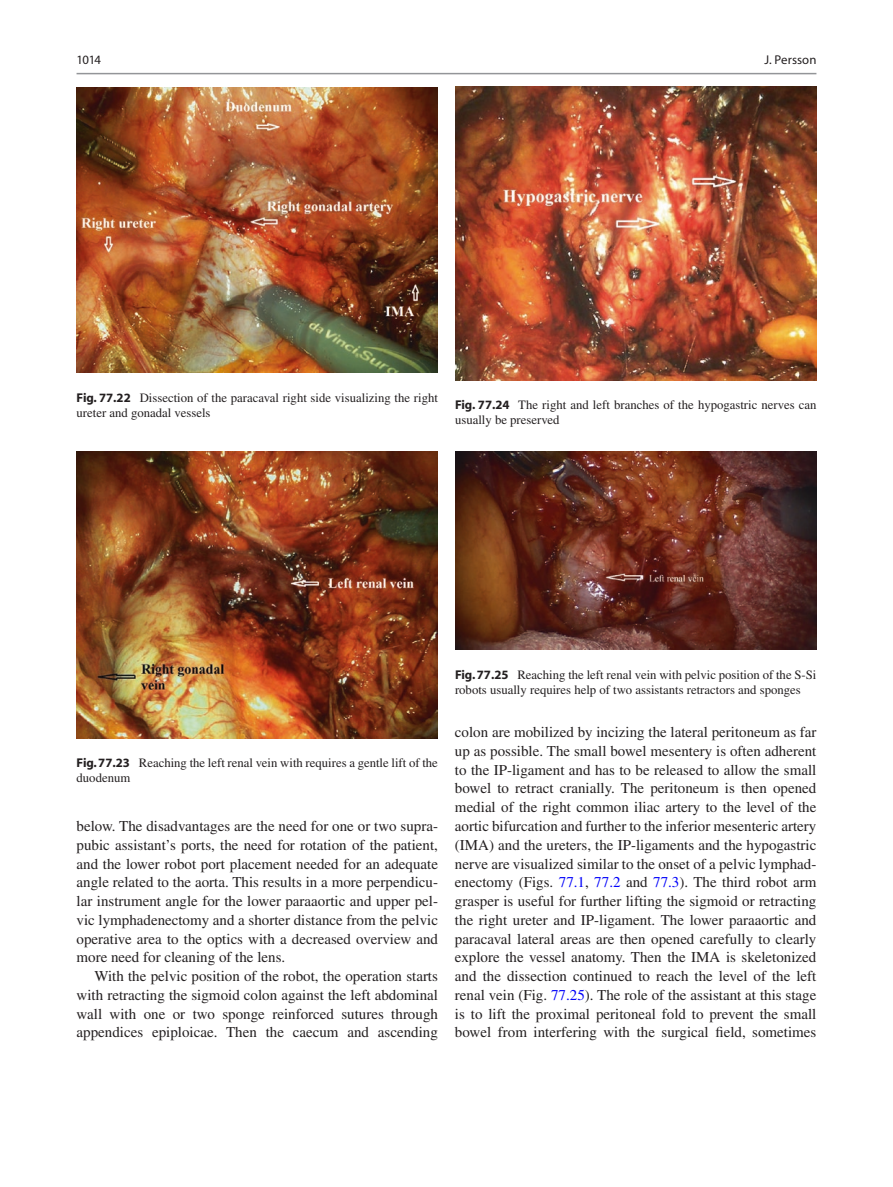
<style>
.page{position:relative;width:893px;height:1187px;background:#fff}
.page>*{position:absolute;margin:0;border:0;box-sizing:border-box;transform-origin:0 0}
.t1{font:15px/18.8px "Nkfcjd Times";color:#231f20;text-align:justify}
.t2{font:12.75px/15px "Nkfcjd Times";color:#231f20}
.t3{font:12.75px "Tlsxht Myriad";letter-spacing:.01em;color:#231f20}
.t4{font:12.75px "Qgwckv Myriad";color:#231f20}
.s1{font-family:"Hsykhm Myriad";font-weight:700}
.s2{color:#0000fa}
</style>
<div class="page">
<img style="left:77px;top:451px;width:361px;height:287px">
<img style="left:455px;top:87px;width:361px;height:293px">
<img style="left:455px;top:451px;width:361px;height:199px">
<img style="left:77px;top:88px;width:361px;height:285px">
<hr style="left:77px;top:73px;width:739px;height:1px;background:#939598">
<p class="t4" style="left:77px;top:54px;width:26px">1014</p>
<p class="t3" style="left:764px;top:54px;width:53px">J. Persson</p>
<p class="t2" style="left:77px;top:390px;width:363px"><span class="s1">Fig. 77.22</span> Dissection of the paracaval right side visualizing the right ureter and gonadal vessels</p>
<p class="t2" style="left:455px;top:397px;width:363px"><span class="s1">Fig. 77.24</span> The right and left branches of the hypogastric nerves can usually be preserved</p>
<p class="t2" style="left:77px;top:755px;width:363px"><span class="s1">Fig. 77.23</span> Reaching the left renal vein with requires a gentle lift of the duodenum</p>
<p class="t1" style="left:77px;top:816px;width:363px">below. The disadvantages are the need for one or two supra&shy;pubic assistant’s ports, the need for rotation of the patient, and the lower robot port placement needed for an adequate angle related to the aorta. This results in a more perpendicu&shy;lar instrument angle for the lower paraaortic and upper pel&shy;vic lymphadenectomy and a shorter distance from the pelvic operative area to the optics with a decreased overview and more need for cleaning of the lens.</p>
<p class="t1" style="left:77px;top:966px;width:363px;text-indent:18px">With the pelvic position of the robot, the operation starts with retracting the sigmoid colon against the left abdominal wall with one or two sponge reinforced sutures through appendices epiploicae. Then the caecum and ascending</p>
<p class="t2" style="left:455px;top:666px;width:363px"><span class="s1">Fig. 77.25</span> Reaching the left renal vein with pelvic position of the S-Si robots usually requires help of two assistants retractors and sponges</p>
<p class="t1" style="left:455px;top:722px;width:363px">colon are mobilized by incizing the lateral peritoneum as far up as possible. The small bowel mesentery is often adherent to the IP-ligament and has to be released to allow the small bowel to retract cranially. The peritoneum is then opened medial of the right common iliac artery to the level of the aortic bifurcation and further to the inferior mesenteric artery (IMA) and the ureters, the IP-ligaments and the hypogastric nerve are visualized similar to the onset of a pelvic lymphad&shy;enectomy (Figs. <span class="s2">77.1</span>, <span class="s2">77.2</span> and <span class="s2">77.3</span>). The third robot arm grasper is useful for further lifting the sigmoid or retracting the right ureter and IP-ligament. The lower paraaortic and paracaval lateral areas are then opened carefully to clearly explore the vessel anatomy. Then the IMA is skeletonized and the dissection continued to reach the level of the left renal vein (Fig. <span class="s2">77.25</span>). The role of the assistant at this stage is to lift the proximal peritoneal fold to prevent the small bowel from interfering with the surgical field, sometimes</p>
</div>
